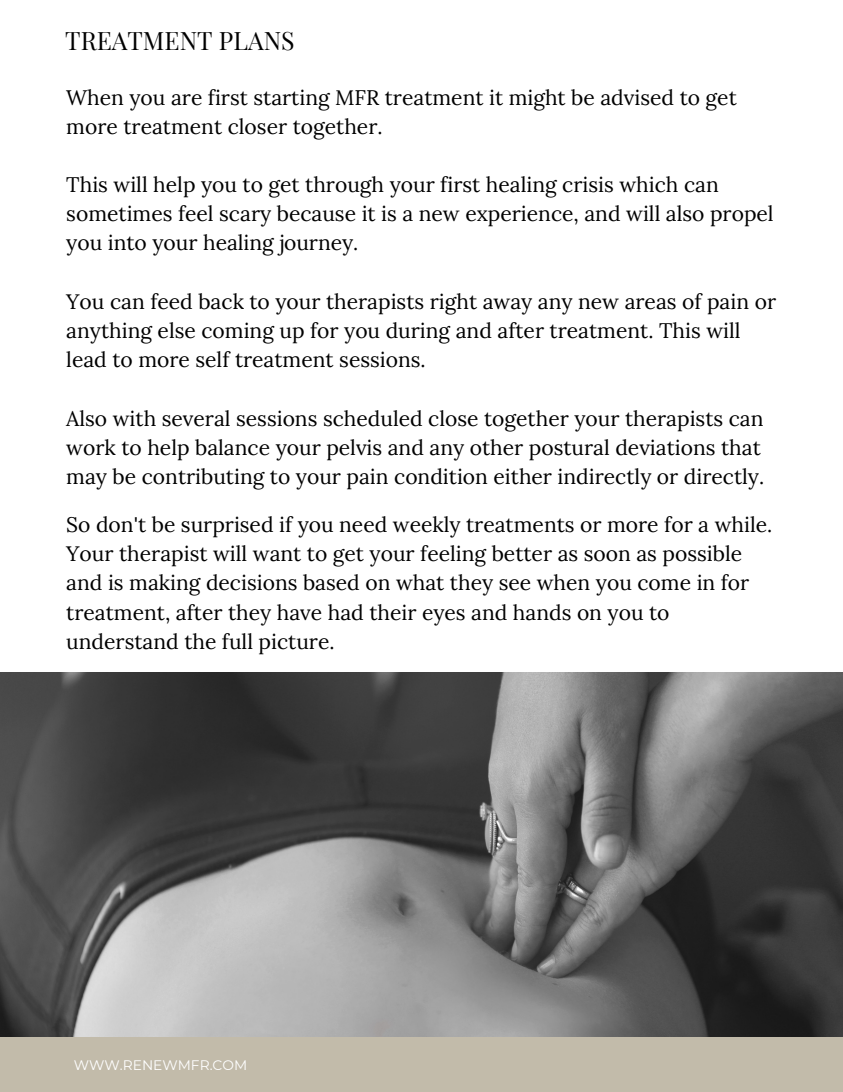
<style>
.page{position:relative;width:843px;height:1092px;background:#fff}
.page>*{position:absolute;margin:0;border:0;box-sizing:border-box;transform-origin:0 0}
.t1{font:24.85px "Playfair Display";color:#000}
.t2{font:21px/29.1px "Lora";color:#000}
.t3{font:13.65px "Montserrat";color:#fff}
</style>
<div class="page">
<img style="left:0;top:673px;width:843px;height:364px">
<div style="left:0;top:1037px;width:843px;height:55px;background:#c2bbaa"></div>
<p class="t1" style="left:65px;top:23px;width:231px">TREATMENT PLANS</p>
<p class="t2" style="left:66px;top:82px;width:672px">When you are first starting MFR treatment it might be advised to get more treatment closer together.</p>
<p class="t2" style="left:66px;top:170px;width:709px">This will help you to get through your first healing crisis which can sometimes feel scary because it is a new experience, and will also propel you into your healing journey.</p>
<p class="t2" style="left:66px;top:287px;width:711px">You can feed back to your therapists right away any new areas of pain or anything else coming up for you during and after treatment. This will lead to more self treatment sessions.</p>
<p class="t2" style="left:66px;top:403px;width:699px">Also with several sessions scheduled close together your therapists can work to help balance your pelvis and any other postural deviations that may be contributing to your pain condition either indirectly or directly.</p>
<p class="t2" style="left:66px;top:510px;width:707px">So don't be surprised if you need weekly treatments or more for a while.<br>Your therapist will want to get your feeling better as soon as possible and is making decisions based on what they see when you come in for treatment, after they have had their eyes and hands on you to understand the full picture.</p>
<p class="t3" style="left:74px;top:1057px;width:175px">WWW.RENEWMFR.COM</p>
</div>
